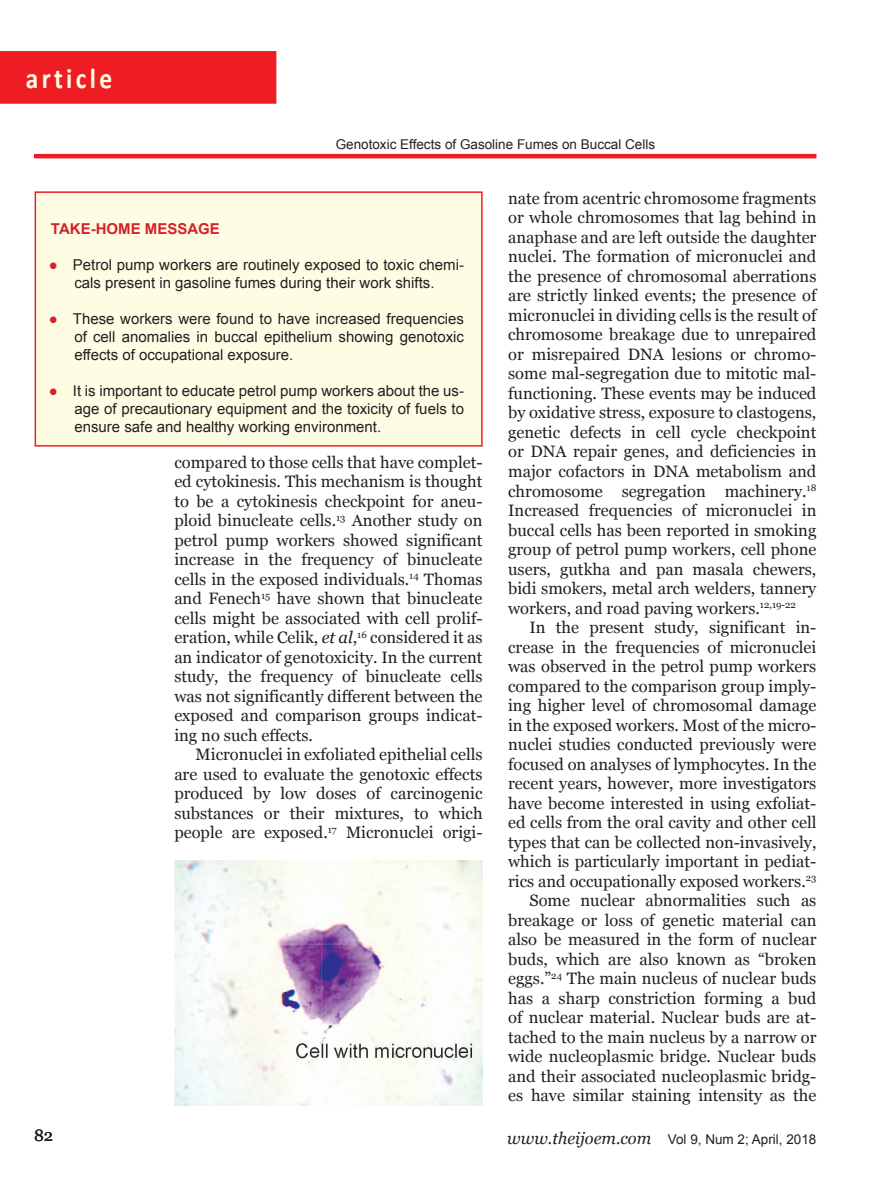
<style>
.page{position:relative;width:893px;height:1191px;background:#fff}
.page>*{position:absolute;margin:0;border:0;box-sizing:border-box;transform-origin:0 0}
.t1{font:700 28.8px "Calibri";letter-spacing:.13em;color:#fffce4;scale:.88 1}
.body{font:16.5px/19.5px "Georgia";color:#231f20;text-align:justify}
.t2{font:15px/18px "Arial";color:#231f20;text-align:justify}
.Box_Title{font:700 15px "Arial";color:#d1232a}
.Running_Title{font:13.5px "Arial";color:#231f20}
.s1{font-family:"Georgia";color:#d1232a}
.s2{font-style:italic}
.s3{font-family:"Georgia";font-style:italic;font-size:16.5px}
</style>
<div class="page">
<hr style="left:34px;top:154px;width:782px;height:4px;background:#ee1d23">
<div style="left:0;top:51px;width:276px;height:53px;background:#ee1d23"></div>
<div style="left:35px;top:192px;width:447px;height:254px;background:#fffce4"></div>
<div style="left:35px;top:191px;width:448px;height:255px;border:2px solid #ee1d23"></div>
<img style="left:174px;top:860px;width:309px;height:245px">
<h1 class="t1" style="left:26px;top:60px;width:99px">article</h1>
<p class="Running_Title" style="left:336px;top:136px;width:321px">Genotoxic Effects of Gasoline Fumes on Buccal Cells</p>
<p class="Box_Title" style="left:51px;top:219px;width:170px">TAKE-HOME MESSAGE</p>
<p class="t2" style="left:49px;top:256px;width:417px;text-align:center"><span class="s1">●</span> Petrol pump workers are routinely exposed to toxic chemi&shy;cals present in gasoline fumes during their work shifts.</p>
<p class="t2" style="left:74px;top:310px;width:391px;text-indent:-26px"><span class="s1">●</span> These workers were found to have increased frequencies of cell anomalies in buccal epithelium showing genotoxic effects of occupational exposure.</p>
<p class="t2" style="left:74px;top:382px;width:391px;text-indent:-26px"><span class="s1">●</span> It is important to educate petrol pump workers about the us&shy;age of precautionary equipment and the toxicity of fuels to ensure safe and healthy working environment.</p>
<p class="body" style="left:174px;top:452px;width:310px">compared to those cells that have complet&shy;ed cytokinesis. This mechanism is thought to be a cytokinesis checkpoint for aneu&shy;ploid binucleate cells.<sup>13</sup> Another study on petrol pump workers showed significant increase in the frequency of binucleate cells in the exposed individuals.<sup>14</sup> Thomas and Fenech<sup>15</sup> have shown that binucleate cells might be associated with cell prolif&shy;eration, while Celik, <span class="s2">et al</span>,<sup>16</sup> considered it as an indicator of genotoxicity. In the current study, the frequency of binucleate cells was not significantly different between the exposed and comparison groups indicat&shy;ing no such effects.</p>
<p class="body" style="left:174px;top:744px;width:310px;text-indent:21px">Micronuclei in exfoliated epithelial cells are used to evaluate the genotoxic effects produced by low doses of carcinogenic substances or their mixtures, to which people are exposed.<sup>17</sup> Micronuclei origi-</p>
<p class="body" style="left:508px;top:188px;width:310px">nate from acentric chromosome fragments or whole chromosomes that lag behind in anaphase and are left outside the daughter nuclei. The formation of micronuclei and the presence of chromosomal aberrations are strictly linked events; the presence of micronuclei in dividing cells is the result of chromosome breakage due to unrepaired or misrepaired DNA lesions or chromo&shy;some mal-segregation due to mitotic mal&shy;functioning. These events may be induced by oxidative stress, exposure to clastogens, genetic defects in cell cycle checkpoint or DNA repair genes, and deficiencies in major cofactors in DNA metabolism and chromosome segregation machinery.<sup>18<br></sup>Increased frequencies of micronuclei in buccal cells has been reported in smoking group of petrol pump workers, cell phone users, gutkha and pan masala chewers, bidi smokers, metal arch welders, tannery workers, and road paving workers.<sup>12,19-22</sup></p>
<p class="body" style="left:508px;top:617px;width:310px;text-indent:21px">In the present study, significant in&shy;crease in the frequencies of micronuclei was observed in the petrol pump workers compared to the comparison group imply&shy;ing higher level of chromosomal damage in the exposed workers. Most of the micro&shy;nuclei studies conducted previously were focused on analyses of lymphocytes. In the recent years, however, more investigators have become interested in using exfoliat&shy;ed cells from the oral cavity and other cell types that can be collected non-invasively, which is particularly important in pediat&shy;rics and occupationally exposed workers.<sup>23</sup></p>
<p class="body" style="left:508px;top:890px;width:310px;text-indent:21px">Some nuclear abnormalities such as breakage or loss of genetic material can also be measured in the form of nuclear buds, which are also known as “broken eggs.”<sup>24</sup> The main nucleus of nuclear buds has a sharp constriction forming a bud of nuclear material. Nuclear buds are at&shy;tached to the main nucleus by a narrow or wide nucleoplasmic bridge. Nuclear buds and their associated nucleoplasmic bridg&shy;es have similar staining intensity as the</p>
<p class="body" style="left:34px;top:1125px;width:21px">82</p>
<p class="Running_Title" style="left:507px;top:1130px;width:311px"><span class="s3">www.theijoem.com</span> Vol 9, Num 2; April, 2018</p>
</div>
